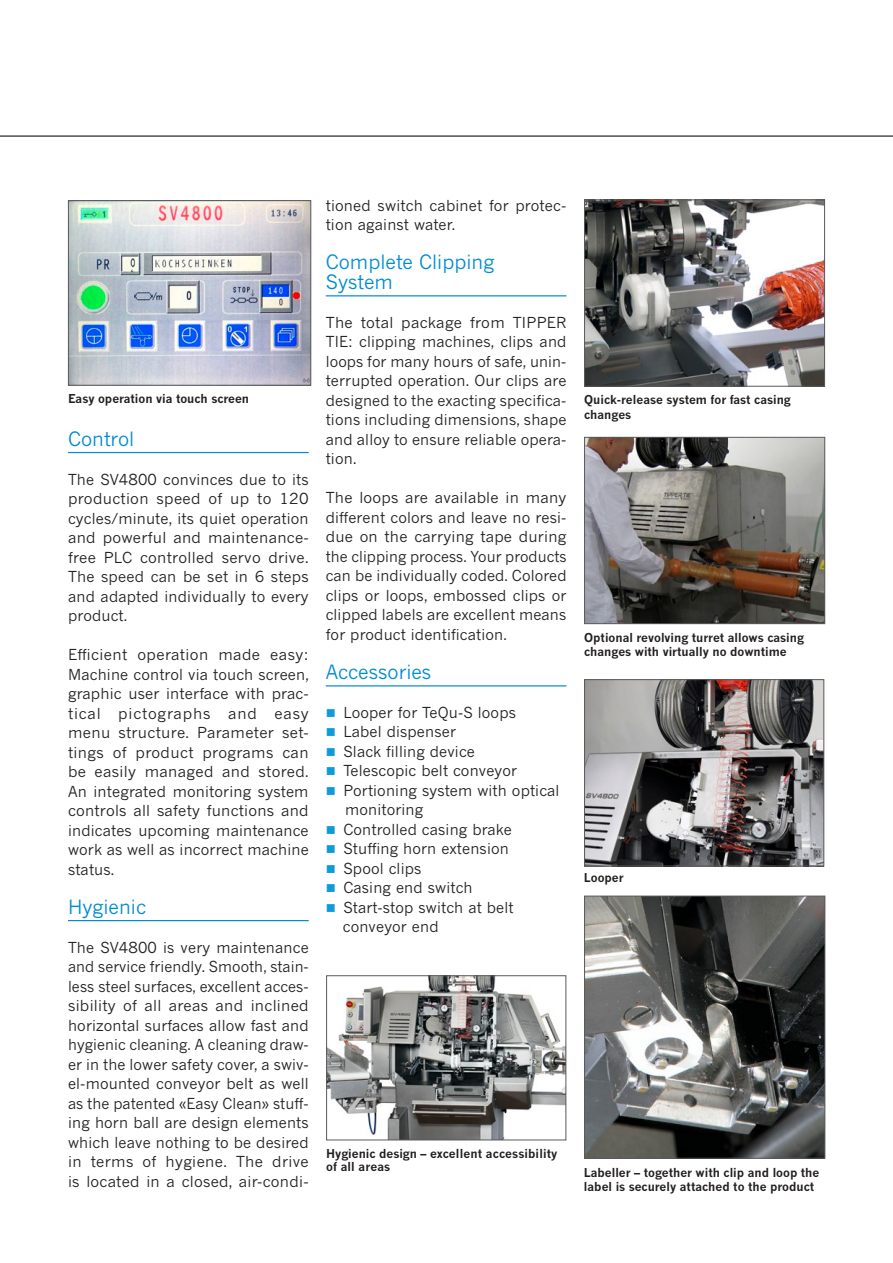
<style>
.page{position:relative;width:893px;height:1263px;background:#fff}
.page>*{position:absolute;margin:0;border:0;box-sizing:border-box;transform-origin:0 0}
.Zwischentitel{font:19.5px/19.5px "News Gothic MT Pro";color:#008cd2}
.Fliesstext{font:15px/19.5px "News Gothic MT Pro";letter-spacing:.01em;color:#231f20;text-align:justify}
.Bildlegende{font:700 12px/14.4px "News Gothic MT Pro";color:#231f20}
.s1{color:#0d9bd9}
</style>
<div class="page">
<img style="left:70px;top:202px;width:239px;height:182px">
<div style="left:68px;top:200px;width:243px;height:186px;border:1px solid #5a5a5d"></div>
<img style="left:586px;top:681px;width:236px;height:183px">
<div style="left:584px;top:679px;width:240px;height:187px;border:1px solid #5a5a5d"></div>
<img style="left:586px;top:898px;width:237px;height:258px">
<div style="left:584px;top:896px;width:241px;height:262px;border:1px solid #5a5a5d"></div>
<hr style="left:0;top:135px;width:893px;height:2px;background:#231f20">
<img style="left:586px;top:201px;width:237px;height:184px">
<div style="left:584px;top:199px;width:241px;height:188px;border:1px solid #5a5a5d"></div>
<hr style="left:68px;top:452px;width:241px;height:1px;background:#008cd2">
<hr style="left:68px;top:920px;width:241px;height:1px;background:#008cd2">
<hr style="left:326px;top:295px;width:240px;height:1px;background:#008cd2">
<hr style="left:326px;top:685px;width:240px;height:1px;background:#008cd2">
<img style="left:586px;top:439px;width:237px;height:183px">
<div style="left:584px;top:437px;width:241px;height:187px;border:1px solid #5a5a5d"></div>
<img style="left:328px;top:977px;width:236px;height:161px">
<div style="left:326px;top:975px;width:240px;height:165px;border:1px solid #5a5a5d"></div>
<p class="Bildlegende" style="left:68px;top:391px;width:183px">Easy operation via touch screen</p>
<p class="Zwischentitel" style="left:68px;top:428px;width:68px">Control</p>
<p class="Fliesstext" style="left:68px;top:469px;width:242px">The SV4800 convinces due to its production speed of up to 120 cycles/minute, its quiet operation and powerful and maintenance&shy;free PLC controlled servo drive.<br>The speed can be set in 6 steps and adapted individually to every product.</p>
<p class="Fliesstext" style="left:68px;top:645px;width:242px">Efficient operation made easy:<br>Machine control via touch screen, graphic user interface with prac&shy;tical pictographs and easy menu structure. Parameter set&shy;tings of product programs can be easily managed and stored.<br>An integrated monitoring system controls all safety functions and indicates upcoming maintenance work as well as incorrect machine status.</p>
<p class="Zwischentitel" style="left:68px;top:896px;width:80px">Hygienic</p>
<p class="Fliesstext" style="left:68px;top:937px;width:242px">The SV4800 is very maintenance and service friendly. Smooth, stain&shy;less steel surfaces, excellent acces&shy;sibility of all areas and inclined horizontal surfaces allow fast and hygienic cleaning. A cleaning draw&shy;er in the lower safety cover, a swiv&shy;el-mounted conveyor belt as well as the patented «Easy Clean» stuff&shy;ing horn ball are design elements which leave nothing to be desired in terms of hygiene. The drive is located in a closed, air-condi-</p>
<p class="Fliesstext" style="left:326px;top:195px;width:242px">tioned switch cabinet for protec&shy;tion against water.</p>
<p class="Zwischentitel" style="left:326px;top:252px;width:170px">Complete Clipping<br>System</p>
<p class="Fliesstext" style="left:326px;top:312px;width:242px">The total package from TIPPER TIE: clipping machines, clips and loops for many hours of safe, unin&shy;terrupted operation. Our clips are designed to the exacting specifica&shy;tions including dimensions, shape and alloy to ensure reliable opera&shy;tion.</p>
<p class="Fliesstext" style="left:326px;top:488px;width:242px">The loops are available in many different colors and leave no resi&shy;due on the carrying tape during the clipping process. Your products can be individually coded. Colored clips or loops, embossed clips or clipped labels are excellent means for product identification.</p>
<p class="Zwischentitel" style="left:326px;top:662px;width:107px">Accessories</p>
<p class="Fliesstext" style="left:326px;top:702px;width:192px"><span class="s1">■</span> Looper for TeQu-S loops</p>
<p class="Fliesstext" style="left:326px;top:722px;width:132px"><span class="s1">■</span> Label dispenser</p>
<p class="Fliesstext" style="left:326px;top:741px;width:151px"><span class="s1">■</span> Slack filling device</p>
<p class="Fliesstext" style="left:326px;top:761px;width:193px"><span class="s1">■</span> Telescopic belt conveyor</p>
<p class="Fliesstext" style="left:326px;top:780px;width:235px"><span class="s1">■</span> Portioning system with optical</p>
<p class="Fliesstext" style="left:345px;top:800px;width:80px">monitoring</p>
<p class="Fliesstext" style="left:326px;top:819px;width:188px"><span class="s1">■</span> Controlled casing brake</p>
<p class="Fliesstext" style="left:326px;top:839px;width:185px"><span class="s1">■</span> Stuffing horn extension</p>
<p class="Fliesstext" style="left:326px;top:858px;width:97px"><span class="s1">■</span> Spool clips</p>
<p class="Fliesstext" style="left:326px;top:878px;width:148px"><span class="s1">■</span> Casing end switch</p>
<p class="Fliesstext" style="left:343px;top:897px;width:172px;text-indent:-17px"><span class="s1">■</span> Start-stop switch at belt conveyor end</p>
<p class="Bildlegende" style="left:326px;top:1146px;width:233px;line-height:13.5px">Hygienic design – excellent accessibility of all areas</p>
<p class="Bildlegende" style="left:584px;top:392px;width:208px">Quick-release system for fast casing changes</p>
<p class="Bildlegende" style="left:584px;top:630px;width:221px">Optional revolving turret allows casing changes with virtually no downtime</p>
<p class="Bildlegende" style="left:584px;top:870px;width:41px">Looper</p>
<p class="Bildlegende" style="left:584px;top:1165px;width:237px">Labeller – together with clip and loop the label is securely attached to the product</p>
</div>
